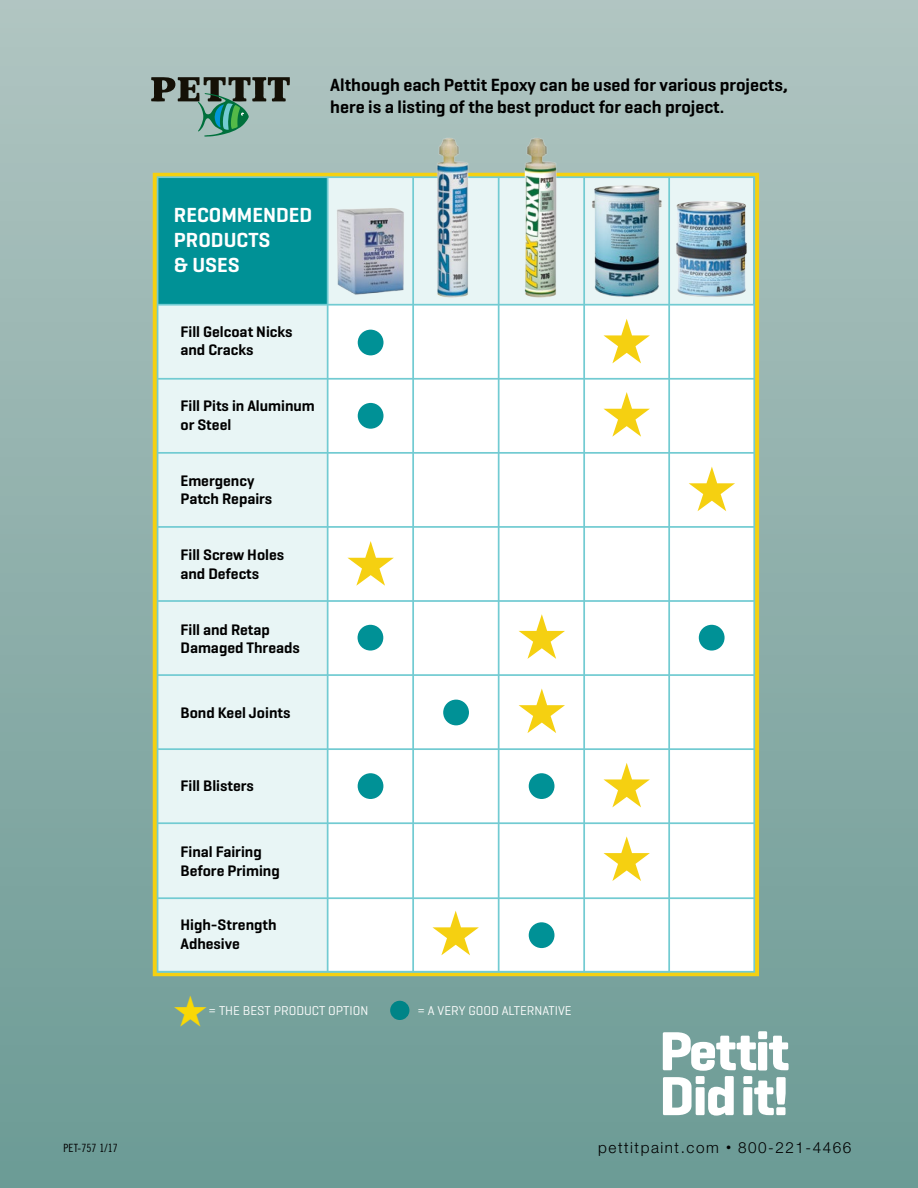
<style>
.page{position:relative;width:918px;height:1188px;background:#fff}
.page>*{position:absolute;margin:0;border:0;box-sizing:border-box;transform-origin:0 0}
.t1{font:54px "Helvetica Neue";color:#008487}
.t2{font:600 20.85px/24.9px "Geogrotesque";color:#fff}
.t3{font:600 18px/22.5px "Geogrotesque";color:#000}
.t4{font:600 15.45px/18.6px "Geogrotesque";color:#000}
.t5{font:300 15.3px "Helvetica Neue";letter-spacing:.1em;color:#000}
.t6{font:12.9px "Geogrotesque";color:#fff}
.t7{font:11.4px "Trade Gothic Cond Eighteen";letter-spacing:.01em;color:#000}
.s1{color:#f9d805}
.s2{font-size:10.2px}
</style>
<div class="page">
<div style="left:0;top:0;width:918px;height:1188px;background:linear-gradient(to bottom,#b0c4c1,#6c9a95)"></div>
<svg style="left:153px;top:173px;width:606px;height:803px;background:#50a878"></svg>
<div style="left:158px;top:305px;width:169px;height:667px;background:#e8f5f5"></div>
<div style="left:327px;top:177px;width:426px;height:126px;background:#e8f5f5"></div>
<div style="left:327px;top:305px;width:427px;height:667px;background:#fff"></div>
<hr style="left:327px;top:177px;width:2px;height:795px;background:#72cbd2">
<hr style="left:412px;top:177px;width:2px;height:795px;background:#72cbd2">
<hr style="left:498px;top:177px;width:2px;height:795px;background:#72cbd2">
<hr style="left:583px;top:177px;width:2px;height:795px;background:#72cbd2">
<hr style="left:668px;top:177px;width:2px;height:795px;background:#72cbd2">
<hr style="left:157px;top:304px;width:598px;height:2px;background:#72cbd2">
<hr style="left:157px;top:378px;width:598px;height:2px;background:#72cbd2">
<hr style="left:157px;top:452px;width:598px;height:2px;background:#72cbd2">
<hr style="left:157px;top:526px;width:598px;height:2px;background:#72cbd2">
<hr style="left:157px;top:600px;width:598px;height:2px;background:#72cbd2">
<hr style="left:157px;top:674px;width:598px;height:2px;background:#72cbd2">
<hr style="left:157px;top:748px;width:598px;height:2px;background:#72cbd2">
<hr style="left:157px;top:822px;width:598px;height:2px;background:#72cbd2">
<hr style="left:157px;top:897px;width:598px;height:2px;background:#72cbd2">
<svg style="left:432px;top:911px;width:47px;height:44px"></svg>
<svg style="left:604px;top:836px;width:46px;height:45px"></svg>
<svg style="left:604px;top:763px;width:46px;height:44px"></svg>
<svg style="left:604px;top:392px;width:46px;height:45px"></svg>
<svg style="left:689px;top:467px;width:46px;height:44px"></svg>
<svg style="left:604px;top:319px;width:46px;height:44px"></svg>
<svg style="left:519px;top:688px;width:46px;height:45px"></svg>
<svg style="left:519px;top:614px;width:46px;height:45px"></svg>
<svg style="left:347px;top:541px;width:47px;height:45px"></svg>
<img style="left:506px;top:135px;width:72px;height:163px">
<img style="left:418px;top:135px;width:73px;height:163px">
<img style="left:320px;top:193px;width:101px;height:121px">
<img style="left:576px;top:169px;width:106px;height:133px">
<img style="left:676px;top:201px;width:71px;height:96px">
<div style="left:358px;top:403px;width:26px;height:26px;background:#009196;border-radius:50%"></div>
<div style="left:358px;top:330px;width:26px;height:25px;background:#009196;border-radius:50%"></div>
<div style="left:529px;top:773px;width:25px;height:26px;background:#009196;border-radius:50%"></div>
<div style="left:358px;top:773px;width:25px;height:26px;background:#009196;border-radius:50%"></div>
<div style="left:443px;top:700px;width:26px;height:25px;background:#009196;border-radius:50%"></div>
<div style="left:529px;top:922px;width:25px;height:26px;background:#009196;border-radius:50%"></div>
<div style="left:699px;top:625px;width:26px;height:26px;background:#009196;border-radius:50%"></div>
<div style="left:358px;top:625px;width:25px;height:26px;background:#009196;border-radius:50%"></div>
<svg style="left:151px;top:77px;width:139px;height:60px;background:#78948a"></svg>
<svg style="left:663px;top:1031px;width:126px;height:85px"></svg>
<p class="t3" style="left:330px;top:73px;width:459px">Although each Pettit Epoxy can be used for various projects, here is a listing of the best product for each project.</p>
<h2 class="t2" style="left:174px;top:203px;width:140px">RECOMMENDED<br>PRODUCTS<br>&amp; USES</h2>
<p class="t4" style="left:180px;top:322px;width:114px">Fill Gelcoat Nicks and Cracks</p>
<p class="t4" style="left:180px;top:396px;width:136px">Fill Pits in Aluminum or Steel</p>
<p class="t4" style="left:180px;top:471px;width:93px">Emergency<br>Patch Repairs</p>
<p class="t4" style="left:180px;top:545px;width:105px">Fill Screw Holes and Defects</p>
<p class="t4" style="left:180px;top:620px;width:121px">Fill and Retap<br>Damaged Threads</p>
<p class="t4" style="left:180px;top:703px;width:112px">Bond Keel Joints</p>
<p class="t4" style="left:180px;top:776px;width:75px">Fill Blisters</p>
<p class="t4" style="left:180px;top:842px;width:101px">Final Fairing<br>Before Priming</p>
<p class="t4" style="left:180px;top:915px;width:98px">High-Strength<br>Adhesive</p>
<p class="t6" style="left:173px;top:1002px;width:197px"><span class="s1">★</span>= THE BEST PRODUCT OPTION</p>
<p class="t6" style="left:417px;top:1002px;width:156px">= A VERY GOOD ALTERNATIVE</p>
<h1 class="t1" style="left:386px;top:978px;width:28px">•</h1>
<p class="t7" style="left:63px;top:1141px;width:56px">PET-757 1/17</p>
<p class="t5" style="left:598px;top:1138px;width:255px">pettitpaint.com <span class="s2">•</span> 800-221-4466</p>
</div>
